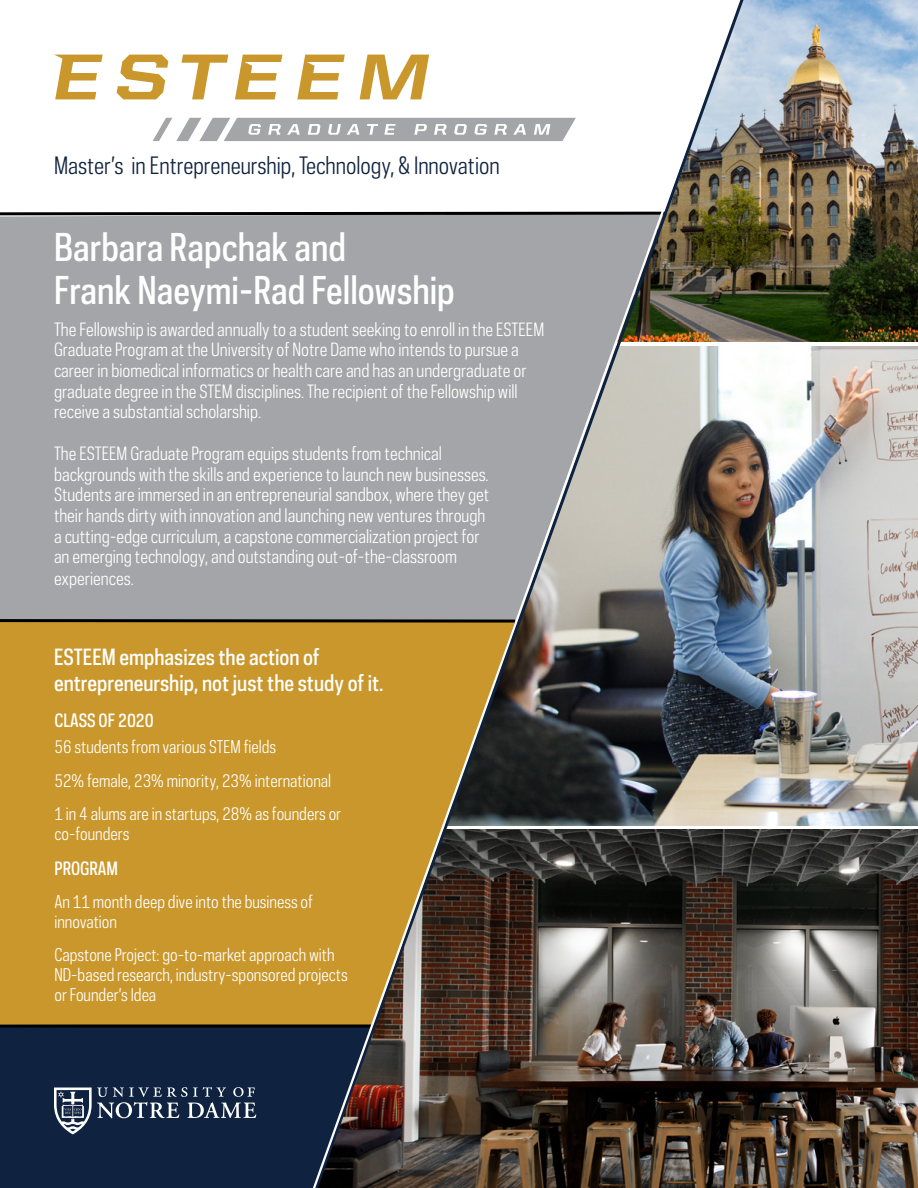
<style>
.page{position:relative;width:918px;height:1188px;background:#fff}
.page>*{position:absolute;margin:0;border:0;box-sizing:border-box;transform-origin:0 0}
.t1{font:500 36px/43.2px "Galaxie Polaris Condensed";color:#fff}
.t2{font:22.5px "Galaxie Polaris Condensed";color:#0f223f}
.t3{font:500 21px/25.2px "Galaxie Polaris Condensed";color:#fff}
.t4{font:17.25px/20.9px "Galaxie Polaris Condensed";color:#fff}
.t5{font:500 17.25px "Galaxie Polaris Condensed";color:#fff}
.t6{font:16.5px/19.8px "Galaxie Polaris Condensed";color:#fff}
</style>
<div class="page">
<img style="left:757px;top:0;width:161px;height:342px">
<img style="left:757px;top:829px;width:161px;height:359px">
<img style="left:757px;top:346px;width:161px;height:479px">
<div style="left:0;top:1028px;width:300px;height:160px;background:#0f223f"></div>
<div style="left:0;top:217px;width:300px;height:401px;background:#a4a5a8"></div>
<div style="left:0;top:624px;width:300px;height:400px;background:#c9972b"></div>
<svg style="left:0;top:618px;width:300px;height:6px;background:#5c4e2e"></svg>
<svg style="left:0;top:1024px;width:300px;height:4px"></svg>
<svg style="left:55px;top:55px;width:48px;height:44px"></svg>
<svg style="left:117px;top:55px;width:51px;height:44px"></svg>
<svg style="left:182px;top:55px;width:46px;height:44px"></svg>
<svg style="left:235px;top:55px;width:47px;height:44px"></svg>
<svg style="left:297px;top:84px;width:3px;height:15px"></svg>
<svg style="left:153px;top:118px;width:147px;height:23px"></svg>
<svg style="left:54px;top:1087px;width:202px;height:47px;background:#3a4961"></svg>
<svg style="left:0;top:212px;width:300px;height:5px"></svg>
<img style="left:300px;top:0;width:451px;height:1188px">
<h2 class="t2" style="left:54px;top:150px;width:447px">Master’s in Entrepreneurship, Technology, &amp; Innovation</h2>
<h1 class="t1" style="left:54px;top:225px;width:402px">Barbara Rapchak and<br>Frank Naeymi-Rad Fellowship</h1>
<p class="t4" style="left:54px;top:318px;width:492px">The Fellowship is awarded annually to a student seeking to enroll in the ESTEEM Graduate Program at the University of Notre Dame who intends to pursue a career in biomedical informatics or health care and has an undergraduate or graduate degree in the STEM disciplines. The recipient of the Fellowship will receive a substantial scholarship.</p>
<p class="t4" style="left:54px;top:443px;width:437px">The ESTEEM Graduate Program equips students from technical backgrounds with the skills and experience to launch new businesses.<br>Students are immersed in an entrepreneurial sandbox, where they get their hands dirty with innovation and launching new ventures through a cutting-edge curriculum, a capstone commercialization project for an emerging technology, and outstanding out-of-the-classroom experiences.</p>
<p class="t3" style="left:54px;top:644px;width:331px">ESTEEM emphasizes the action of entrepreneurship, not just the study of it.</p>
<p class="t5" style="left:54px;top:709px;width:101px">CLASS OF 2020</p>
<p class="t6" style="left:54px;top:730px;width:288px;line-height:33.3px">56 students from various STEM fields<br>52% female, 23% minority, 23% international<br>1 in 4 alums are in startups, 28% as founders or</p>
<p class="t6" style="left:54px;top:823px;width:76px">co-founders</p>
<p class="t5" style="left:54px;top:857px;width:65px">PROGRAM</p>
<p class="t6" style="left:54px;top:892px;width:260px">An 11 month deep dive into the business of innovation</p>
<p class="t6" style="left:54px;top:945px;width:295px">Capstone Project: go-to-market approach with<br>ND-based research, industry-sponsored projects or Founder’s Idea</p>
</div>
